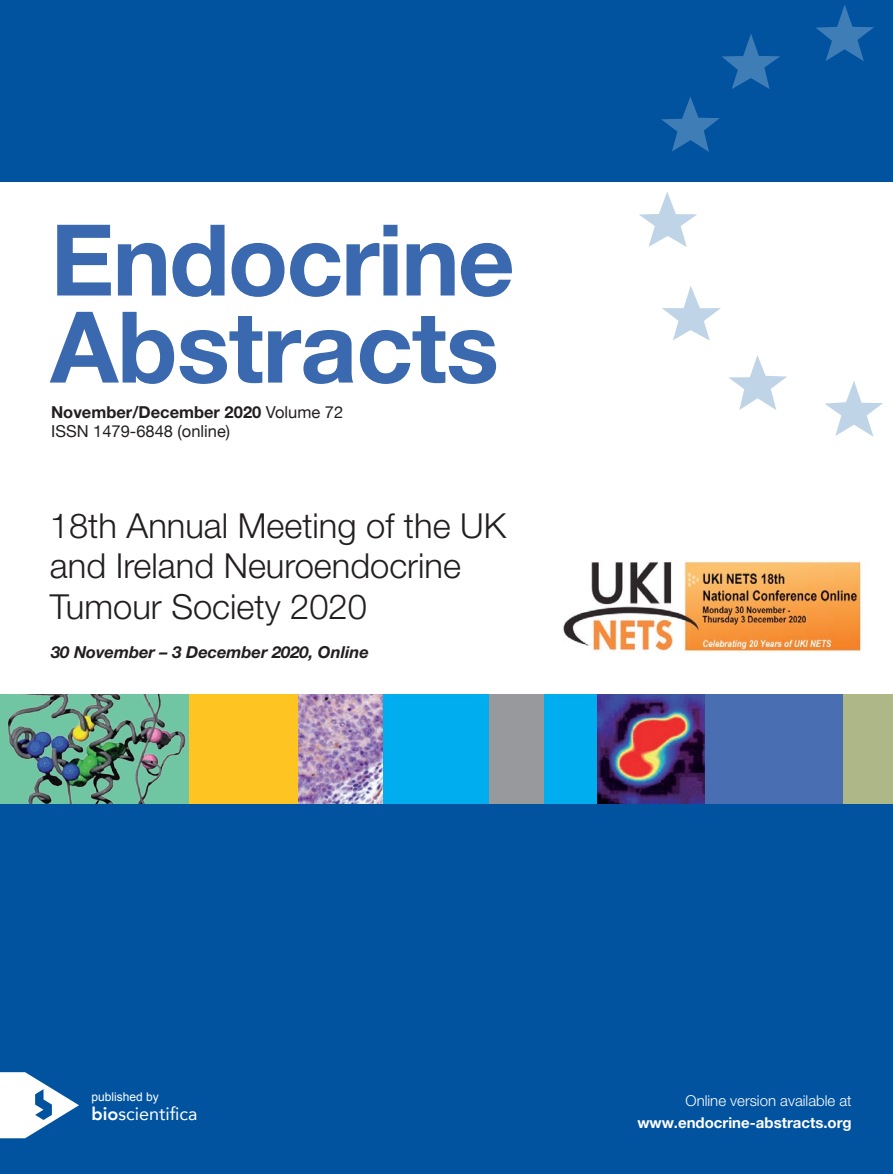
<style>
.page{position:relative;width:893px;height:1174px;background:#fff}
.page>*{position:absolute;margin:0;border:0;box-sizing:border-box;transform-origin:0 0}
.t1{font:700 99px/87px "Helvetica Neue";letter-spacing:-.015em;color:#3b69af}
.t2{font:300 34.5px/40.5px "Helvetica Neue";color:#231f20}
.t3{font:18px "Avenir";color:#fff}
.t4{font:16.5px/19.8px "Helvetica Neue";color:#231f20}
.t5{font:italic 700 16.5px "Helvetica Neue";color:#231f20}
.t6{font:700 15px "Helvetica Neue";color:#fff}
.t7{font:300 15px "Helvetica Neue";color:#fff}
.t8{font:12px "Arial";color:#fff}
.s1{font-weight:700}
.s2{font-weight:800}
</style>
<div class="page">
<div style="left:0;top:0;width:893px;height:181px;background:#0153a0"></div>
<div style="left:0;top:752px;width:893px;height:422px;background:#0153a0"></div>
<svg style="left:662px;top:286px;width:59px;height:55px"></svg>
<svg style="left:728px;top:355px;width:59px;height:55px"></svg>
<svg style="left:639px;top:192px;width:58px;height:55px"></svg>
<svg style="left:825px;top:381px;width:58px;height:56px"></svg>
<svg style="left:816px;top:5px;width:58px;height:56px"></svg>
<svg style="left:722px;top:34px;width:58px;height:55px"></svg>
<svg style="left:661px;top:97px;width:59px;height:55px"></svg>
<img style="left:0;top:694px;width:190px;height:110px">
<div style="left:372px;top:694px;width:247px;height:170px;background:#00aeef"></div>
<img style="left:597px;top:694px;width:108px;height:110px">
<div style="left:190px;top:694px;width:174px;height:170px;background:#fec422"></div>
<div style="left:489px;top:694px;width:54px;height:170px;background:#97999c"></div>
<div style="left:705px;top:694px;width:188px;height:170px;background:#4a6eb2"></div>
<div style="left:843px;top:694px;width:50px;height:170px;background:#aeb788"></div>
<img style="left:298px;top:694px;width:84px;height:110px">
<div style="left:0;top:804px;width:893px;height:183px;background:#0153a0"></div>
<svg style="left:0;top:1072px;width:79px;height:66px"></svg>
<img style="left:563px;top:561px;width:299px;height:92px">
<h1 class="t1" style="left:50px;top:214px;width:466px">Endocrine<br>Abstracts</h1>
<p class="t4" style="left:51px;top:401px;width:294px"><span class="s1">November/December 2020</span> Volume 72<br>ISSN 1479-6848 (online)</p>
<p class="t2" style="left:50px;top:504px;width:458px">18th Annual Meeting of the UK and Ireland Neuroendocrine<br>Tumour Society 2020</p>
<p class="t5" style="left:51px;top:641px;width:319px">30 November – 3 December 2020, Online</p>
<p class="t8" style="left:92px;top:1089px;width:69px">published by</p>
<p class="t3" style="left:92px;top:1099px;width:108px"><span class="s2">bio</span>scientifica</p>
<p class="t7" style="left:686px;top:1091px;width:168px">Online version available at</p>
<p class="t6" style="left:637px;top:1113px;width:216px">www.endocrine-abstracts.org</p>
</div>
